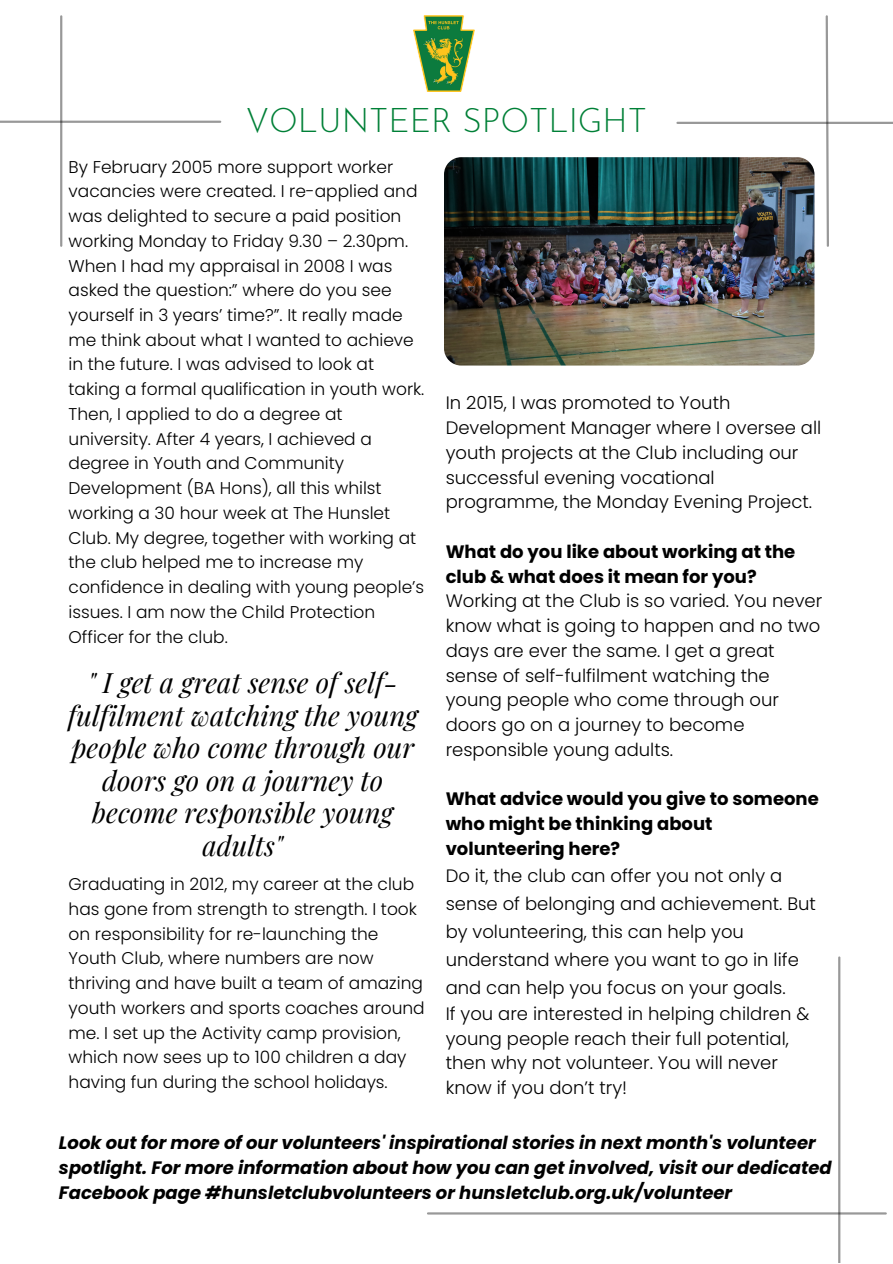
<style>
.page{position:relative;width:893px;height:1264px;background:#fff}
.page>*{position:absolute;margin:0;border:0;box-sizing:border-box;transform-origin:0 0}
.t1{font:300 33.45px "Josefin Sans";color:#008037}
.t2{font:italic 27.45px/32.5px "Playfair Display";color:#000;text-align:center}
.t3{font:300 18px/24.8px "Poppins";color:#000}
.t4{font:italic 700 18px/24.8px "Poppins";color:#000}
.t5{font:700 18px/24.8px "Poppins";color:#000}
.t6{font:300 16.95px/24.8px "Poppins";color:#000}
</style>
<div class="page">
<hr style="left:60px;top:16px;width:2px;height:230px;background:#000">
<hr style="left:0;top:121px;width:220px;height:2px;background:#000">
<hr style="left:677px;top:122px;width:215px;height:2px;background:#000">
<svg style="left:824px;top:15px;width:6px;height:232px"></svg>
<img style="left:413px;top:15px;width:61px;height:77px">
<hr style="left:428px;top:1212px;width:457px;height:2px;background:#000">
<hr style="left:838px;top:957px;width:2px;height:305px;background:#000">
<img style="left:444px;top:157px;width:370px;height:208px;border-radius:17px">
<h1 class="t1" style="left:246px;top:107px;width:403px">VOLUNTEER SPOTLIGHT</h1>
<p class="t6" style="left:69px;top:154px;width:357px">By February 2005 more support worker vacancies were created. I re-applied and was delighted to secure a paid position working Monday to Friday 9.30 – 2.30pm.<br>When I had my appraisal in 2008 I was asked the question:” where do you see yourself in 3 years’ time?”. It really made me think about what I wanted to achieve in the future. I was advised to look at taking a formal qualification in youth work.<br>Then, I applied to do a degree at university. After 4 years, I achieved a degree in Youth and Community Development (BA Hons), all this whilst working a 30 hour week at The Hunslet Club. My degree, together with working at the club helped me to increase my confidence in dealing with young people’s issues. I am now the Child Protection Officer for the club.</p>
<p class="t3" style="left:445px;top:390px;width:377px">In 2015, I was promoted to Youth Development Manager where I oversee all youth projects at the Club including our successful evening vocational programme, the Monday Evening Project.</p>
<p class="t5" style="left:445px;top:539px;width:351px">What do you like about working at the club &amp; what does it mean for you?</p>
<p class="t3" style="left:445px;top:588px;width:378px">Working at the Club is so varied. You never know what is going to happen and no two days are ever the same. I get a great sense of self-fulfilment watching the young people who come through our doors go on a journey to become responsible young adults.</p>
<p class="t5" style="left:445px;top:786px;width:374px">What advice would you give to someone who might be thinking about volunteering here?</p>
<p class="t3" style="left:445px;top:861px;width:371px;line-height:28px">Do it, the club can offer you not only a sense of belonging and achievement. But by volunteering, this can help you understand where you want to go in life and can help you focus on your goals.</p>
<p class="t3" style="left:445px;top:1001px;width:365px">If you are interested in helping children &amp; young people reach their full potential, then why not volunteer. You will never know if you don’t try!</p>
<h2 class="t2" style="left:68px;top:665px;width:351px">" I get a great sense of self&shy;fulfilment watching the young people who come through our doors go on a journey to become responsible young adults"</h2>
<p class="t6" style="left:69px;top:871px;width:357px">Graduating in 2012, my career at the club has gone from strength to strength. I took on responsibility for re-launching the Youth Club, where numbers are now thriving and have built a team of amazing youth workers and sports coaches around me. I set up the Activity camp provision, which now sees up to 100 children a day having fun during the school holidays.</p>
<p class="t4" style="left:59px;top:1130px;width:774px">Look out for more of our volunteers' inspirational stories in next month's volunteer spotlight. For more information about how you can get involved, visit our dedicated<br>Facebook page #hunsletclubvolunteers or hunsletclub.org.uk/volunteer</p>
</div>
